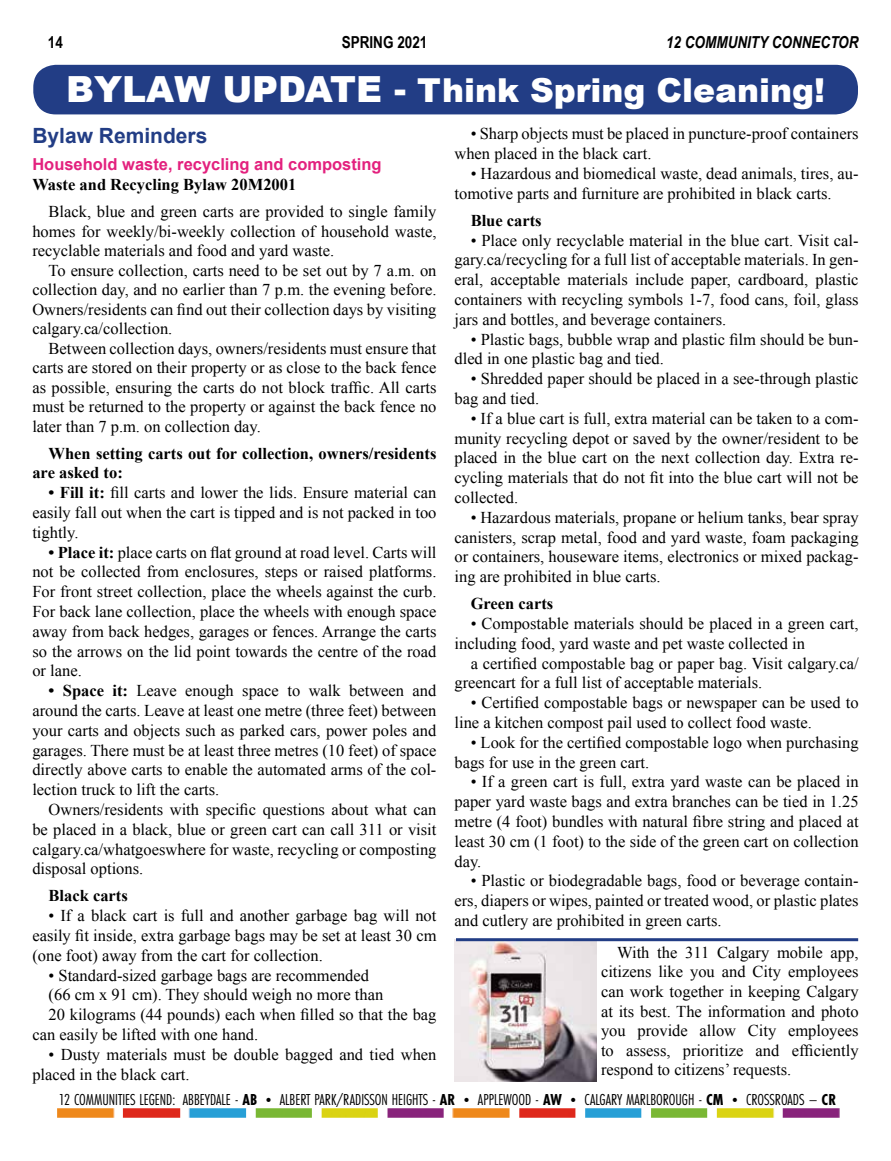
<style>
.page{position:relative;width:891px;height:1161px;background:#fff}
.page>*{position:absolute;margin:0;border:0;box-sizing:border-box;transform-origin:0 0}
.t1{font:900 33px "Arial";color:#fff}
.t2{font:700 21px "Arial";color:#223d85}
.t3{font:16.5px/19.8px "Times New Roman";color:#000;text-align:justify}
.t4{font:700 16.5px/19.8px "Times New Roman";color:#000}
.t5{font:16.5px "Futura PT Cond";color:#000}
.t6{font:700 16.5px "Arial";color:#e3217e}
.t7{font:italic 700 16.5px "Arial Narrow";color:#000}
.t8{font:700 16.5px "Arial Narrow";color:#000}
.s1{font-size:36px}
.s2{font-weight:700}
.s3{font-size:15px}
</style>
<div class="page">
<img style="left:57px;top:1108px;width:782px;height:10px">
<div style="left:33px;top:65px;width:825px;height:49px;background:#223d85;border-radius:23px"></div>
<img style="left:454px;top:940px;width:143px;height:142px">
<hr style="left:456px;top:938px;width:402px;height:3px;background:#223d85">
<p class="t8" style="left:48px;top:29px;width:17px">14</p>
<p class="t8" style="left:342px;top:29px;width:87px">SPRING 2021</p>
<p class="t7" style="left:666px;top:29px;width:194px">12 COMMUNITY CONNECTOR</p>
<h1 class="t1" style="left:66px;top:66px;width:761px"><span class="s1">BYLAW UPDATE -</span> Think Spring Cleaning!</h1>
<p class="t2" style="left:32px;top:122px;width:177px">Bylaw Reminders</p>
<p class="t6" style="left:32px;top:154px;width:351px">Household waste, recycling and composting</p>
<p class="t4" style="left:32px;top:174px;width:265px">Waste and Recycling Bylaw 20M2001</p>
<p class="t3" style="left:32px;top:202px;width:406px;text-indent:16px">Black, blue and green carts are provided to single family homes for weekly/bi-weekly collection of household waste, recyclable materials and food and yard waste.</p>
<p class="t3" style="left:32px;top:260px;width:406px;text-indent:16px">To ensure collection, carts need to be set out by 7 a.m. on collection day, and no earlier than 7 p.m. the evening before.<br>Owners/residents can find out their collection days by visiting calgary.ca/collection.</p>
<p class="t3" style="left:32px;top:338px;width:406px;text-indent:16px">Between collection days, owners/residents must ensure that carts are stored on their property or as close to the back fence as possible, ensuring the carts do not block traffic. All carts must be returned to the property or against the back fence no later than 7 p.m. on collection day.</p>
<p class="t4" style="left:32px;top:443px;width:406px;text-indent:16px">When setting carts out for collection, owners/residents are asked to:</p>
<p class="t3" style="left:32px;top:483px;width:406px;text-indent:16px"><span class="s2">• Fill it:</span> fill carts and lower the lids. Ensure material can easily fall out when the cart is tipped and is not packed in too tightly.</p>
<p class="t3" style="left:32px;top:542px;width:406px;text-indent:16px"><span class="s2">• Place it:</span> place carts on flat ground at road level. Carts will not be collected from enclosures, steps or raised platforms.<br>For front street collection, place the wheels against the curb.<br>For back lane collection, place the wheels with enough space away from back hedges, garages or fences. Arrange the carts so the arrows on the lid point towards the centre of the road or lane.</p>
<p class="t3" style="left:32px;top:681px;width:406px;text-indent:16px"><span class="s2">• Space it:</span> Leave enough space to walk between and around the carts. Leave at least one metre (three feet) between your carts and objects such as parked cars, power poles and garages. There must be at least three metres (10 feet) of space directly above carts to enable the automated arms of the col&shy;lection truck to lift the carts.</p>
<p class="t3" style="left:32px;top:799px;width:406px;text-indent:16px">Owners/residents with specific questions about what can be placed in a black, blue or green cart can call 311 or visit calgary.ca/whatgoeswhere for waste, recycling or composting disposal options.</p>
<p class="t4" style="left:49px;top:886px;width:81px">Black carts</p>
<p class="t3" style="left:32px;top:906px;width:406px;text-indent:16px">• If a black cart is full and another garbage bag will not easily fit inside, extra garbage bags may be set at least 30 cm (one foot) away from the cart for collection.</p>
<p class="t3" style="left:49px;top:965px;width:322px">• Standard-sized garbage bags are recommended</p>
<p class="t3" style="left:49px;top:985px;width:336px">(66 cm x 91 cm). They should weigh no more than</p>
<p class="t3" style="left:49px;top:1005px;width:389px">20 kilograms (44 pounds) each when filled so that the bag</p>
<p class="t3" style="left:32px;top:1024px;width:227px">can easily be lifted with one hand.</p>
<p class="t3" style="left:32px;top:1044px;width:406px;text-indent:16px">• Dusty materials must be double bagged and tied when placed in the black cart.</p>
<p class="t3" style="left:455px;top:124px;width:406px;text-indent:16px">• Sharp objects must be placed in puncture-proof containers when placed in the black cart.</p>
<p class="t3" style="left:455px;top:163px;width:406px;text-indent:16px">• Hazardous and biomedical waste, dead animals, tires, au&shy;tomotive parts and furniture are prohibited in black carts.</p>
<p class="t4" style="left:471px;top:210px;width:73px">Blue carts</p>
<p class="t3" style="left:455px;top:230px;width:406px;text-indent:16px">• Place only recyclable material in the blue cart. Visit cal&shy;gary.ca/recycling for a full list of acceptable materials. In gen&shy;eral, acceptable materials include paper, cardboard, plastic containers with recycling symbols 1-7, food cans, foil, glass jars and bottles, and beverage containers.</p>
<p class="t3" style="left:455px;top:329px;width:406px;text-indent:16px">• Plastic bags, bubble wrap and plastic film should be bun&shy;dled in one plastic bag and tied.</p>
<p class="t3" style="left:455px;top:369px;width:406px;text-indent:16px">• Shredded paper should be placed in a see-through plastic bag and tied.</p>
<p class="t3" style="left:455px;top:408px;width:406px;text-indent:16px">• If a blue cart is full, extra material can be taken to a com&shy;munity recycling depot or saved by the owner/resident to be placed in the blue cart on the next collection day. Extra re&shy;cycling materials that do not fit into the blue cart will not be collected.</p>
<p class="t3" style="left:455px;top:507px;width:406px;text-indent:16px">• Hazardous materials, propane or helium tanks, bear spray canisters, scrap metal, food and yard waste, foam packaging or containers, houseware items, electronics or mixed packag&shy;ing are prohibited in blue carts.</p>
<p class="t4" style="left:471px;top:593px;width:84px">Green carts</p>
<p class="t3" style="left:455px;top:613px;width:406px;text-indent:16px">• Compostable materials should be placed in a green cart, including food, yard waste and pet waste collected in</p>
<p class="t3" style="left:455px;top:653px;width:406px;text-indent:16px">a certified compostable bag or paper bag. Visit calgary.ca/ greencart for a full list of acceptable materials.</p>
<p class="t3" style="left:455px;top:693px;width:406px;text-indent:16px">• Certified compostable bags or newspaper can be used to line a kitchen compost pail used to collect food waste.</p>
<p class="t3" style="left:455px;top:732px;width:406px;text-indent:16px">• Look for the certified compostable logo when purchasing bags for use in the green cart.</p>
<p class="t3" style="left:455px;top:772px;width:406px;text-indent:16px">• If a green cart is full, extra yard waste can be placed in paper yard waste bags and extra branches can be tied in 1.25 metre (4 foot) bundles with natural fibre string and placed at least 30 cm (1 foot) to the side of the green cart on collection day.</p>
<p class="t3" style="left:455px;top:871px;width:406px;text-indent:16px">• Plastic or biodegradable bags, food or beverage contain&shy;ers, diapers or wipes, painted or treated wood, or plastic plates and cutlery are prohibited in green carts.</p>
<p class="t3" style="left:601px;top:942px;width:259px;text-indent:16px">With the 311 Calgary mobile app, citizens like you and City employees can work together in keeping Calgary at its best. The information and photo you provide allow City employees to assess, prioritize and efficiently respond to citizens’ requests.</p>
<p class="t5" style="left:59px;top:1090px;width:779px">12 COMMUNITIES LEGEND: ABBEYDALE - <span class="s2">AB</span> <span class="s3">•</span> ALBERT PARK/RADISSON HEIGHTS - <span class="s2">AR</span> <span class="s3">•</span> APPLEWOOD - <span class="s2">AW</span> <span class="s3">•</span> CALGARY MARLBOROUGH - <span class="s2">CM</span> <span class="s3">•</span> CROSSROADS – <span class="s2">CR</span></p>
</div>
